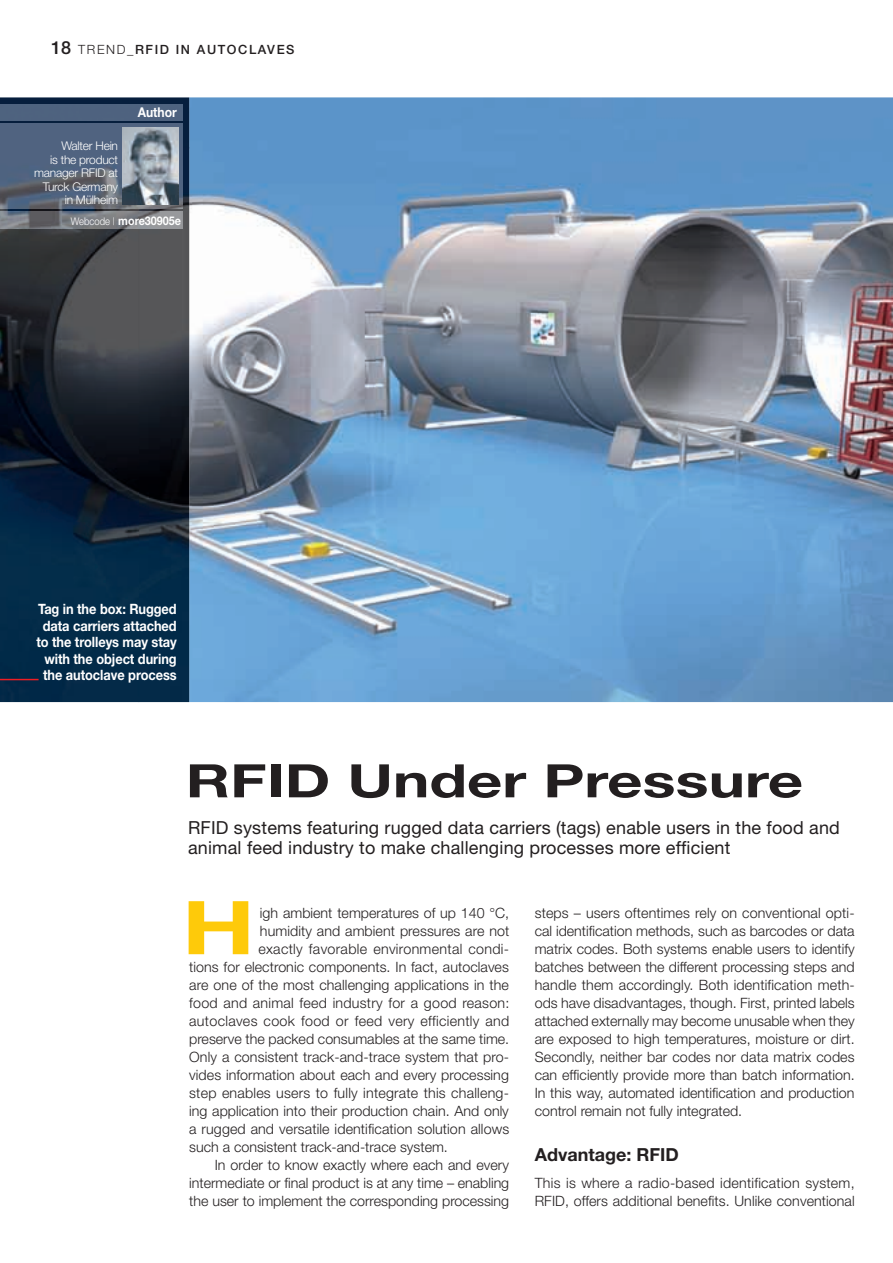
<style>
.page{position:relative;width:893px;height:1263px;background:#fff}
.page>*{position:absolute;margin:0;border:0;box-sizing:border-box;transform-origin:0 0}
.t1{font:700 74.25px "Helvetica Neue";color:#feca0a;scale:1.33 1}
.t2{font:700 46.2px "Helvetica Neue";color:#231f20;scale:1.33 1}
.t3{font:18px/19.5px "Helvetica Neue";letter-spacing:.01em;color:#231f20}
.t4{font:700 18px "Helvetica Neue";color:#231f20}
.t5{font:300 14.25px/18px "Helvetica Neue";letter-spacing:.005em;color:#231f20;text-align:justify}
.t6{font:700 14.25px/16.5px "Helvetica Neue";letter-spacing:-.005em;color:#fff;text-align:center;scale:.9 1}
.t7{font:700 13.5px "Helvetica Neue";color:#fff;scale:.9 1}
.t8{font:500 12.75px "Helvetica Neue";letter-spacing:.125em;color:#231f20}
.t9{font:300 12px/13.5px "Helvetica Neue";letter-spacing:-.02em;color:#fff;text-align:right}
.t10{font:700 12px "Helvetica Neue";color:#fff;scale:.9 1}
.s1{font-size:18px}
.s2{font-weight:300}
.s3{font-weight:300;font-size:10.5px}
</style>
<div class="page">
<img style="left:189px;top:97px;width:704px;height:605px">
<img style="left:0;top:97px;width:189px;height:51px">
<img style="left:139px;top:148px;width:50px;height:554px">
<img style="left:0;top:209px;width:139px;height:493px">
<div style="left:0;top:104px;width:183px;height:17px;background:#4e627f"></div>
<img style="left:0;top:212px;width:183px;height:16px">
<img style="left:0;top:123px;width:183px;height:86px">
<img style="left:122px;top:128px;width:57px;height:76px">
<hr style="left:0;top:679px;width:39px;height:1px;background:#ee1d23">
<p class="t8" style="left:51px;top:42px;width:245px"><span class="s1">18</span> <span class="s2">TREND</span>_RFID IN AUTOCLAVES</p>
<p class="t7" style="left:138px;top:104px;width:45px">Author</p>
<p class="t9" style="left:34px;top:139px;width:86px">Walter Hein<br>is the product manager RFID at<br>Turck Germany in Mülheim</p>
<p class="t10" style="left:71px;top:213px;width:124px"><span class="s3">Webcode |</span> more30905e</p>
<p class="t6" style="left:36px;top:601px;width:157px">Tag in the box: Rugged data carriers attached to the trolleys may stay with the object during the autoclave process</p>
<h2 class="t2" style="left:186px;top:752px;width:466px">RFID Under Pressure</h2>
<p class="t3" style="left:188px;top:818px;width:653px">RFID systems featuring rugged data carriers (tags) enable users in the food and animal feed industry to make challenging processes more efficient</p>
<h1 class="t1" style="left:182px;top:882px;width:57px">H</h1>
<p class="t5" style="left:260px;top:904px;width:251px">igh ambient temperatures of up 140 °C,</p>
<p class="t5" style="left:260px;top:922px;width:251px">humidity and ambient pressures are not</p>
<p class="t5" style="left:258px;top:940px;width:252px">exactly favorable environmental condi-</p>
<p class="t5" style="left:189px;top:958px;width:321px">tions for electronic components. In fact, autoclaves</p>
<p class="t5" style="left:189px;top:976px;width:321px">are one of the most challenging applications in the</p>
<p class="t5" style="left:189px;top:994px;width:322px">food and animal feed industry for a good reason:</p>
<p class="t5" style="left:189px;top:1012px;width:322px">autoclaves cook food or feed very efficiently and</p>
<p class="t5" style="left:189px;top:1030px;width:321px">preserve the packed consumables at the same time.</p>
<p class="t5" style="left:189px;top:1048px;width:321px">Only a consistent track-and-trace system that pro-</p>
<p class="t5" style="left:189px;top:1066px;width:321px">vides information about each and every processing</p>
<p class="t5" style="left:189px;top:1084px;width:321px">step enables users to fully integrate this challeng-</p>
<p class="t5" style="left:189px;top:1102px;width:321px">ing application into their production chain. And only</p>
<p class="t5" style="left:189px;top:1120px;width:321px">a rugged and versatile identification solution allows</p>
<p class="t5" style="left:189px;top:1138px;width:260px">such a consistent track-and-trace system.</p>
<p class="t5" style="left:215px;top:1156px;width:296px">In order to know exactly where each and every</p>
<p class="t5" style="left:189px;top:1174px;width:321px">intermediate or final product is at any time – enabling</p>
<p class="t5" style="left:189px;top:1192px;width:321px">the user to implement the corresponding processing</p>
<p class="t5" style="left:535px;top:904px;width:322px">steps – users oftentimes rely on conventional opti&shy;cal identification methods, such as barcodes or data matrix codes. Both systems enable users to identify batches between the different processing steps and handle them accordingly. Both identification meth&shy;ods have disadvantages, though. First, printed labels attached externally may become unusable when they are exposed to high temperatures, moisture or dirt.<br>Secondly, neither bar codes nor data matrix codes can efficiently provide more than batch information.<br>In this way, automated identification and production control remain not fully integrated.</p>
<p class="t4" style="left:535px;top:1143px;width:146px">Advantage: RFID</p>
<p class="t5" style="left:535px;top:1174px;width:321px">This is where a radio-based identification system,<br>RFID, offers additional benefits. Unlike conventional</p>
</div>
